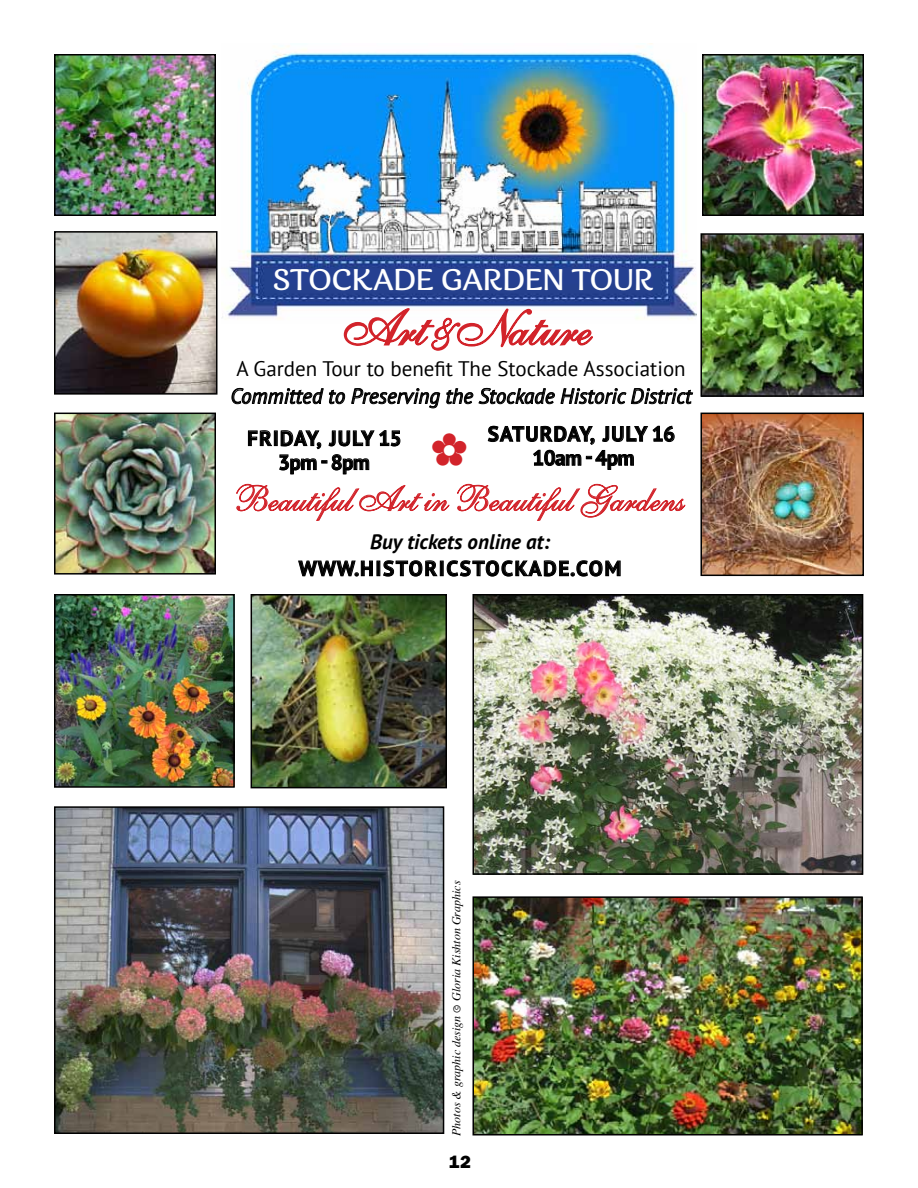
<style>
.page{position:relative;width:918px;height:1188px;background:#fff}
.page>*{position:absolute;margin:0;border:0;box-sizing:border-box;transform-origin:0 0}
.t1{font:51px "Shelley Allegro Script";color:#d2232a}
.t2{font:36px "Shelley Allegro Script";color:#d2232a}
.t3{font:27px "Caturrita";color:#fff}
.t4{font:italic 21px "PT Sans";color:#000}
.t5{font:21px "PT Sans";color:#000}
.t6{font:700 21px "PT Sans";letter-spacing:.045em;color:#000}
.t7{font:700 21px/24px "PT Sans";letter-spacing:-.025em;color:#000}
.t8{font:italic 700 21px "PT Sans";color:#000}
.t9{font:18px "Francis Gothic Normal";color:#000}
.t10{font:italic 12px "Times";color:#000}
.t11{font:7.5px "Futura";color:#000}
.s1{font-size:36px}
.s2{font-weight:300;font-size:15px}
</style>
<div class="page">
<img style="left:222px;top:43px;width:475px;height:276px">
<img style="left:57px;top:809px;width:384px;height:322px">
<div style="left:54px;top:806px;width:390px;height:328px;border:2px solid #000"></div>
<img style="left:254px;top:597px;width:190px;height:188px">
<div style="left:251px;top:594px;width:196px;height:194px;border:2px solid #000"></div>
<img style="left:475px;top:597px;width:385px;height:275px">
<div style="left:472px;top:594px;width:391px;height:281px;border:2px solid #000"></div>
<svg style="left:232px;top:388px;width:113px;height:16px"></svg>
<svg style="left:351px;top:388px;width:89px;height:20px"></svg>
<svg style="left:446px;top:388px;width:27px;height:16px"></svg>
<svg style="left:479px;top:388px;width:76px;height:16px"></svg>
<svg style="left:561px;top:388px;width:132px;height:16px"></svg>
<svg style="left:343px;top:307px;width:251px;height:44px"></svg>
<svg style="left:298px;top:560px;width:75px;height:17px"></svg>
<svg style="left:383px;top:560px;width:55px;height:17px"></svg>
<div style="left:440px;top:561px;width:3px;height:15px;border:1px solid #000"></div>
<svg style="left:446px;top:560px;width:175px;height:17px"></svg>
<svg style="left:248px;top:430px;width:24px;height:16px"></svg>
<div style="left:274px;top:431px;width:3px;height:15px;border:1px solid #000"></div>
<svg style="left:279px;top:430px;width:122px;height:45px"></svg>
<svg style="left:488px;top:426px;width:187px;height:44px"></svg>
<img style="left:57px;top:597px;width:175px;height:188px">
<div style="left:54px;top:594px;width:181px;height:194px;border:2px solid #000"></div>
<img style="left:705px;top:57px;width:156px;height:156px">
<div style="left:702px;top:54px;width:162px;height:162px;border:2px solid #000"></div>
<img style="left:703px;top:416px;width:158px;height:157px">
<div style="left:700px;top:413px;width:164px;height:163px;border:2px solid #000"></div>
<img style="left:57px;top:416px;width:156px;height:156px">
<div style="left:54px;top:413px;width:162px;height:162px;border:2px solid #000"></div>
<img style="left:475px;top:899px;width:385px;height:234px">
<div style="left:472px;top:896px;width:391px;height:240px;border:2px solid #000"></div>
<img style="left:57px;top:57px;width:156px;height:156px">
<div style="left:54px;top:54px;width:162px;height:162px;border:2px solid #000"></div>
<img style="left:703px;top:236px;width:158px;height:158px">
<div style="left:700px;top:233px;width:164px;height:164px;border:2px solid #000"></div>
<img style="left:57px;top:234px;width:158px;height:158px">
<div style="left:54px;top:231px;width:164px;height:164px;border:2px solid #000"></div>
<svg style="left:236px;top:484px;width:213px;height:37px"></svg>
<svg style="left:457px;top:484px;width:228px;height:37px"></svg>
<p class="t3" style="left:273px;top:257px;width:382px">STOCKADE GARDEN TOUR</p>
<h1 class="t1" style="left:336px;top:298px;width:248px">Art <span class="s1">&amp;</span> Nature</h1>
<p class="t5" style="left:237px;top:356px;width:451px">A Garden Tour to benefit The Stockade Association</p>
<p class="t4" style="left:231px;top:383px;width:463px">Committed to Preserving the Stockade Historic District</p>
<p class="t7" style="left:278px;top:426px;width:125px;text-indent:28px">Y, JULY 15<br>3PM - 8PM</p>
<p class="t6" style="left:488px;top:420px;width:67px">SATURDA</p>
<p class="t7" style="left:532px;top:421px;width:144px;text-indent:47px">Y, JULY 16<br>10AM - 4PM</p>
<p class="t6" style="left:247px;top:424px;width:25px">FRIDA</p>
<h2 class="t2" style="left:229px;top:478px;width:451px">Beautiful Art in Beautiful Gardens</h2>
<p class="t8" style="left:370px;top:527px;width:181px">Buy tickets online at:</p>
<p class="t6" style="left:299px;top:554px;width:74px">WWW.HIST</p>
<p class="t6" style="left:409px;top:554px;width:29px">ORICST</p>
<p class="t6" style="left:485px;top:554px;width:58px">OCKADE</p>
<p class="t6" style="left:570px;top:554px;width:50px">.COM</p>
<p class="t10" style="left:446px;top:1001px;width:122px;rotate:-90deg">Gloria Kishton Graphics</p>
<p class="t11" style="left:451px;top:1012px;width:10px;rotate:-90deg">c<span class="s2">o</span></p>
<p class="t10" style="left:446px;top:1136px;width:122px;rotate:-90deg">Photos &amp; graphic design</p>
<p class="t9" style="left:449px;top:1151px;width:23px">12</p>
</div>
